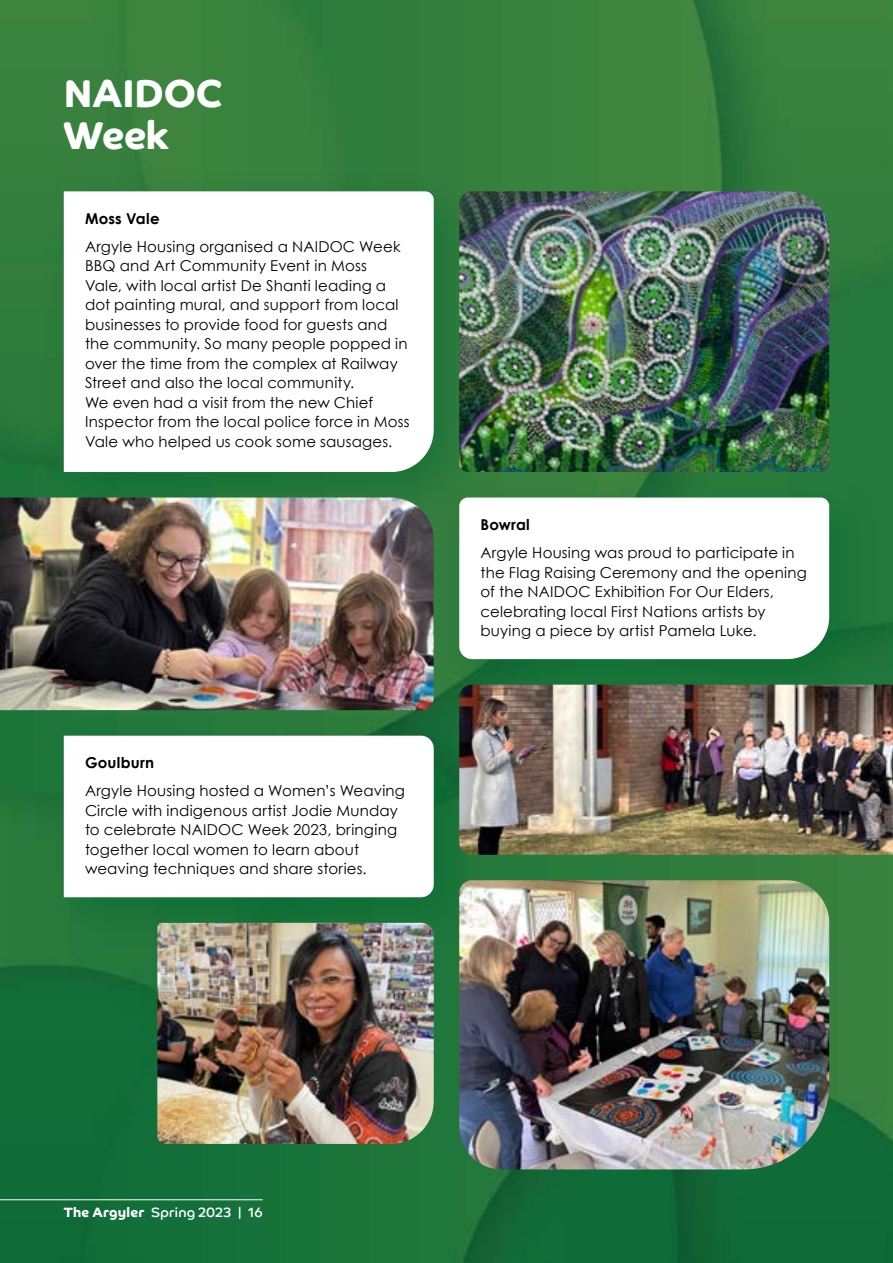
<style>
.page{position:relative;width:893px;height:1263px;background:#fff}
.page>*{position:absolute;margin:0;border:0;box-sizing:border-box;transform-origin:0 0}
.t1{font:700 39px/42px "Co Headline";color:#fff}
.t2{font:15px/19.5px "Century Gothic";letter-spacing:.01em;color:#000}
.t3{font:700 15px "Century Gothic";letter-spacing:.015em;color:#000}
.t4{font:13.5px "Co Headline";letter-spacing:.015em;color:#fff}
.s1{font-weight:700}
</style>
<div class="page">
<img style="left:0;top:0;width:893px;height:1263px">
<hr style="left:0;top:1199px;width:263px;height:1px;background:#fff">
<div style="left:436px;top:474px;width:447px;height:239px;background:#006730;opacity:.5"></div>
<svg style="left:459px;top:497px;width:370px;height:162px"></svg>
<div style="left:40px;top:168px;width:447px;height:357px;background:#006730;opacity:.5"></div>
<svg style="left:64px;top:191px;width:370px;height:281px"></svg>
<div style="left:40px;top:712px;width:447px;height:239px;background:#006730;opacity:.5"></div>
<svg style="left:64px;top:736px;width:370px;height:161px"></svg>
<img style="left:459px;top:191px;width:370px;height:281px">
<img style="left:459px;top:880px;width:370px;height:289px">
<img style="left:0;top:497px;width:434px;height:213px">
<img style="left:157px;top:923px;width:277px;height:221px">
<img style="left:459px;top:685px;width:434px;height:170px">
<h1 class="t1" style="left:64px;top:72px;width:160px">NAIDOC<br>Week</h1>
<p class="t3" style="left:85px;top:209px;width:76px">Moss Vale</p>
<p class="t2" style="left:85px;top:236px;width:326px">Argyle Housing organised a NAIDOC Week BBQ and Art Community Event in Moss<br>Vale, with local artist De Shanti leading a dot painting mural, and support from local businesses to provide food for guests and the community. So many people popped in over the time from the complex at Railway Street and also the local community.<br>We even had a visit from the new Chief Inspector from the local police force in Moss Vale who helped us cook some sausages.</p>
<p class="t3" style="left:85px;top:753px;width:71px">Goulburn</p>
<p class="t2" style="left:85px;top:781px;width:321px">Argyle Housing hosted a Women’s Weaving Circle with indigenous artist Jodie Munday to celebrate NAIDOC Week 2023, bringing together local women to learn about weaving techniques and share stories.</p>
<p class="t3" style="left:480px;top:515px;width:51px">Bowral</p>
<p class="t2" style="left:480px;top:543px;width:328px">Argyle Housing was proud to participate in the Flag Raising Ceremony and the opening of the NAIDOC Exhibition For Our Elders, celebrating local First Nations artists by buying a piece by artist Pamela Luke.</p>
<p class="t4" style="left:64px;top:1204px;width:200px"><span class="s1">The Argyler</span> Spring 2023 | 16</p>
</div>
